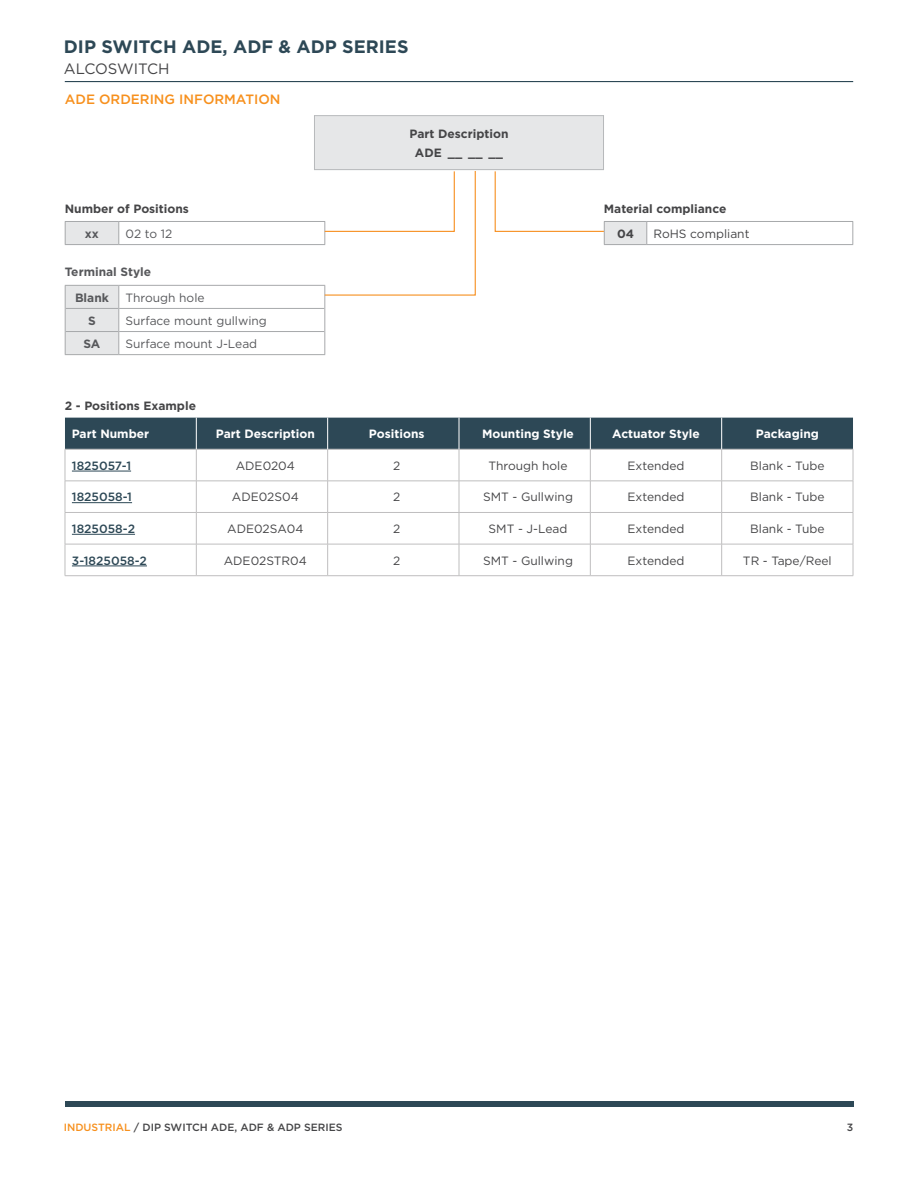
<style>
.page{position:relative;width:918px;height:1188px;background:#fff}
.page>*{position:absolute;margin:0;border:0;box-sizing:border-box;transform-origin:0 0}
.t1{font:700 18px "Gotham";color:#2d4856}
.t2{font:15px "Gotham";letter-spacing:-.005em;color:#454547}
.t3{font:500 13.5px "Gotham";color:#f7901d}
.t4{font:12px "Gotham";color:#454547}
.t5{font:700 12px/19.5px "Gotham";color:#454547;text-align:center}
.t6{font:700 12px "Gotham";color:#fff}
.t7{font:12px "Gotham";color:#57585b}
.t8{font:500 12px "Gotham";color:#2d4856}
.t9{font:700 12px/25.2px "Gotham";color:#57585b}
.t10{font:500 10.5px "Gotham";color:#454547}
.s1{color:#f7901d}
</style>
<div class="page">
<div style="left:65px;top:418px;width:788px;height:31px;background:#2d4856"></div>
<hr style="left:65px;top:449px;width:131px;height:1px;background:#bfbebf">
<hr style="left:65px;top:449px;width:1px;height:32px;background:#bfbebf">
<hr style="left:196px;top:449px;width:132px;height:1px;background:#bfbebf">
<hr style="left:196px;top:449px;width:1px;height:32px;background:#bfbebf">
<hr style="left:328px;top:449px;width:131px;height:1px;background:#bfbebf">
<hr style="left:327px;top:449px;width:1px;height:32px;background:#bfbebf">
<hr style="left:459px;top:449px;width:131px;height:1px;background:#bfbebf">
<hr style="left:459px;top:449px;width:1px;height:32px;background:#bfbebf">
<hr style="left:590px;top:449px;width:132px;height:1px;background:#bfbebf">
<hr style="left:590px;top:449px;width:1px;height:32px;background:#bfbebf">
<hr style="left:722px;top:449px;width:131px;height:1px;background:#bfbebf">
<hr style="left:721px;top:449px;width:1px;height:32px;background:#bfbebf">
<hr style="left:853px;top:449px;width:1px;height:32px;background:#bfbebf">
<hr style="left:65px;top:481px;width:131px;height:1px;background:#bfbebf">
<hr style="left:65px;top:481px;width:1px;height:31px;background:#bfbebf">
<hr style="left:196px;top:481px;width:132px;height:1px;background:#bfbebf">
<hr style="left:196px;top:481px;width:1px;height:31px;background:#bfbebf">
<hr style="left:328px;top:481px;width:131px;height:1px;background:#bfbebf">
<hr style="left:327px;top:481px;width:1px;height:31px;background:#bfbebf">
<hr style="left:459px;top:481px;width:131px;height:1px;background:#bfbebf">
<hr style="left:459px;top:481px;width:1px;height:31px;background:#bfbebf">
<hr style="left:590px;top:481px;width:132px;height:1px;background:#bfbebf">
<hr style="left:590px;top:481px;width:1px;height:31px;background:#bfbebf">
<hr style="left:722px;top:481px;width:131px;height:1px;background:#bfbebf">
<hr style="left:721px;top:481px;width:1px;height:31px;background:#bfbebf">
<hr style="left:853px;top:481px;width:1px;height:31px;background:#bfbebf">
<hr style="left:65px;top:512px;width:131px;height:1px;background:#bfbebf">
<hr style="left:65px;top:513px;width:1px;height:31px;background:#bfbebf">
<hr style="left:196px;top:512px;width:132px;height:1px;background:#bfbebf">
<hr style="left:196px;top:513px;width:1px;height:31px;background:#bfbebf">
<hr style="left:328px;top:512px;width:131px;height:1px;background:#bfbebf">
<hr style="left:327px;top:513px;width:1px;height:31px;background:#bfbebf">
<hr style="left:459px;top:512px;width:131px;height:1px;background:#bfbebf">
<hr style="left:459px;top:513px;width:1px;height:31px;background:#bfbebf">
<hr style="left:590px;top:512px;width:132px;height:1px;background:#bfbebf">
<hr style="left:590px;top:513px;width:1px;height:31px;background:#bfbebf">
<hr style="left:722px;top:512px;width:131px;height:1px;background:#bfbebf">
<hr style="left:721px;top:513px;width:1px;height:31px;background:#bfbebf">
<hr style="left:853px;top:513px;width:1px;height:31px;background:#bfbebf">
<hr style="left:65px;top:544px;width:131px;height:1px;background:#bfbebf">
<hr style="left:65px;top:544px;width:1px;height:32px;background:#bfbebf">
<hr style="left:196px;top:544px;width:132px;height:1px;background:#bfbebf">
<hr style="left:196px;top:544px;width:1px;height:32px;background:#bfbebf">
<hr style="left:328px;top:544px;width:131px;height:1px;background:#bfbebf">
<hr style="left:327px;top:544px;width:1px;height:32px;background:#bfbebf">
<hr style="left:459px;top:544px;width:131px;height:1px;background:#bfbebf">
<hr style="left:459px;top:544px;width:1px;height:32px;background:#bfbebf">
<hr style="left:590px;top:544px;width:132px;height:1px;background:#bfbebf">
<hr style="left:590px;top:544px;width:1px;height:32px;background:#bfbebf">
<hr style="left:722px;top:544px;width:131px;height:1px;background:#bfbebf">
<hr style="left:721px;top:544px;width:1px;height:32px;background:#bfbebf">
<hr style="left:853px;top:544px;width:1px;height:32px;background:#bfbebf">
<hr style="left:65px;top:575px;width:131px;height:1px;background:#bfbebf">
<hr style="left:196px;top:575px;width:132px;height:1px;background:#bfbebf">
<hr style="left:328px;top:575px;width:131px;height:1px;background:#bfbebf">
<hr style="left:459px;top:575px;width:131px;height:1px;background:#bfbebf">
<hr style="left:590px;top:575px;width:132px;height:1px;background:#bfbebf">
<hr style="left:722px;top:575px;width:131px;height:1px;background:#bfbebf">
<hr style="left:196px;top:418px;width:1px;height:31px;background:#fff">
<hr style="left:327px;top:418px;width:1px;height:31px;background:#fff">
<hr style="left:459px;top:418px;width:1px;height:31px;background:#fff">
<hr style="left:590px;top:418px;width:1px;height:31px;background:#fff">
<hr style="left:721px;top:418px;width:1px;height:31px;background:#fff">
<hr style="left:72px;top:471px;width:59px;height:1px;background:#2d4856">
<hr style="left:72px;top:502px;width:60px;height:1px;background:#2d4856">
<hr style="left:72px;top:534px;width:63px;height:1px;background:#2d4856">
<hr style="left:72px;top:566px;width:75px;height:1px;background:#2d4856">
<div style="left:65px;top:1101px;width:788px;height:6px;background:#2d4856"></div>
<hr style="left:65px;top:81px;width:788px;height:1px;background:#2d4856">
<div style="left:314px;top:116px;width:290px;height:54px;background:#e6e7e8"></div>
<div style="left:314px;top:115px;width:290px;height:55px;border:1px solid #b7b9bb"></div>
<div style="left:65px;top:221px;width:54px;height:24px;background:#e6e7e8"></div>
<hr style="left:119px;top:221px;width:206px;height:1px;background:#a7a9ab">
<hr style="left:119px;top:244px;width:206px;height:1px;background:#a7a9ab">
<hr style="left:65px;top:221px;width:54px;height:1px;background:#a7a9ab">
<svg style="left:65px;top:222px;width:1px;height:22px"></svg>
<svg style="left:118px;top:222px;width:1px;height:22px"></svg>
<hr style="left:65px;top:244px;width:54px;height:1px;background:#a7a9ab">
<hr style="left:119px;top:285px;width:206px;height:1px;background:#a7a9ab">
<hr style="left:119px;top:308px;width:205px;height:1px;background:#a7a9ab">
<hr style="left:119px;top:331px;width:205px;height:1px;background:#a7a9ab">
<hr style="left:119px;top:354px;width:206px;height:1px;background:#a7a9ab">
<div style="left:65px;top:285px;width:54px;height:69px;background:#e6e7e8"></div>
<hr style="left:66px;top:331px;width:52px;height:1px;background:#a7a9ab">
<hr style="left:65px;top:354px;width:54px;height:1px;background:#a7a9ab">
<div style="left:604px;top:221px;width:43px;height:24px;background:#e6e7e8"></div>
<hr style="left:604px;top:221px;width:43px;height:1px;background:#a7a9ab">
<hr style="left:604px;top:244px;width:43px;height:1px;background:#a7a9ab">
<hr style="left:647px;top:244px;width:206px;height:1px;background:#a7a9ab">
<hr style="left:647px;top:221px;width:206px;height:1px;background:#a7a9ab">
<svg style="left:646px;top:222px;width:1px;height:22px"></svg>
<svg style="left:852px;top:222px;width:1px;height:22px"></svg>
<svg style="left:494px;top:171px;width:111px;height:73px"></svg>
<svg style="left:324px;top:171px;width:152px;height:183px"></svg>
<h1 class="t1" style="left:64px;top:39px;width:346px">DIP SWITCH ADE, ADF &amp; ADP SERIES</h1>
<p class="t2" style="left:64px;top:62px;width:107px">ALCOSWITCH</p>
<p class="t3" style="left:65px;top:93px;width:217px">ADE ORDERING INFORMATION</p>
<p class="t5" style="left:65px;top:199px;width:126px">Number of Positions</p>
<p class="t9" style="left:85px;top:222px;width:16px">xx</p>
<p class="t7" style="left:126px;top:228px;width:48px">02 to 12</p>
<p class="t9" style="left:75px;top:260px;width:78px;text-indent:-10px">Terminal Style<br>Blank</p>
<p class="t7" style="left:126px;top:292px;width:81px">Through hole</p>
<p class="t9" style="left:88px;top:309px;width:9px">S</p>
<p class="t7" style="left:126px;top:315px;width:143px">Surface mount gullwing</p>
<p class="t9" style="left:83px;top:332px;width:18px">SA</p>
<p class="t7" style="left:126px;top:338px;width:133px">Surface mount J-Lead</p>
<p class="t5" style="left:65px;top:397px;width:133px">2 - Positions Example</p>
<p class="t5" style="left:410px;top:124px;width:101px">Part Description<br>ADE __ __ __</p>
<p class="t5" style="left:617px;top:196px;width:111px;line-height:25.2px;text-align:left;text-indent:-13px">Material compliance<br>04</p>
<p class="t4" style="left:654px;top:228px;width:98px">RoHS compliant</p>
<p class="t6" style="left:72px;top:429px;width:79px">Part Number</p>
<p class="t6" style="left:216px;top:429px;width:101px">Part Description</p>
<p class="t6" style="left:369px;top:429px;width:57px">Positions</p>
<p class="t6" style="left:482px;top:429px;width:93px">Mounting Style</p>
<p class="t6" style="left:612px;top:429px;width:89px">Actuator Style</p>
<p class="t6" style="left:756px;top:429px;width:65px">Packaging</p>
<p class="t8" style="left:72px;top:460px;width:61px">1825057-1</p>
<p class="t4" style="left:236px;top:460px;width:61px">ADE0204</p>
<p class="t4" style="left:393px;top:460px;width:9px">2</p>
<p class="t4" style="left:488px;top:460px;width:81px">Through hole</p>
<p class="t4" style="left:627px;top:460px;width:59px">Extended</p>
<p class="t4" style="left:750px;top:460px;width:76px">Blank - Tube</p>
<p class="t8" style="left:72px;top:492px;width:62px">1825058-1</p>
<p class="t4" style="left:232px;top:492px;width:68px">ADE02S04</p>
<p class="t4" style="left:393px;top:492px;width:9px">2</p>
<p class="t4" style="left:483px;top:492px;width:91px">SMT - Gullwing</p>
<p class="t4" style="left:627px;top:492px;width:59px">Extended</p>
<p class="t4" style="left:750px;top:492px;width:76px">Blank - Tube</p>
<p class="t8" style="left:72px;top:523px;width:65px">1825058-2</p>
<p class="t4" style="left:227px;top:523px;width:78px">ADE02SA04</p>
<p class="t4" style="left:393px;top:523px;width:9px">2</p>
<p class="t4" style="left:489px;top:523px;width:80px">SMT - J-Lead</p>
<p class="t4" style="left:627px;top:523px;width:59px">Extended</p>
<p class="t4" style="left:750px;top:523px;width:76px">Blank - Tube</p>
<p class="t8" style="left:72px;top:555px;width:77px">3-1825058-2</p>
<p class="t4" style="left:224px;top:555px;width:85px">ADE02STR04</p>
<p class="t4" style="left:393px;top:555px;width:9px">2</p>
<p class="t4" style="left:483px;top:555px;width:91px">SMT - Gullwing</p>
<p class="t4" style="left:627px;top:555px;width:59px">Extended</p>
<p class="t4" style="left:743px;top:555px;width:90px">TR - Tape/Reel</p>
<p class="t10" style="left:64px;top:1123px;width:280px"><span class="s1">INDUSTRIAL</span> / DIP SWITCH ADE, ADF &amp; ADP SERIES</p>
<p class="t10" style="left:847px;top:1123px;width:8px">3</p>
</div>
